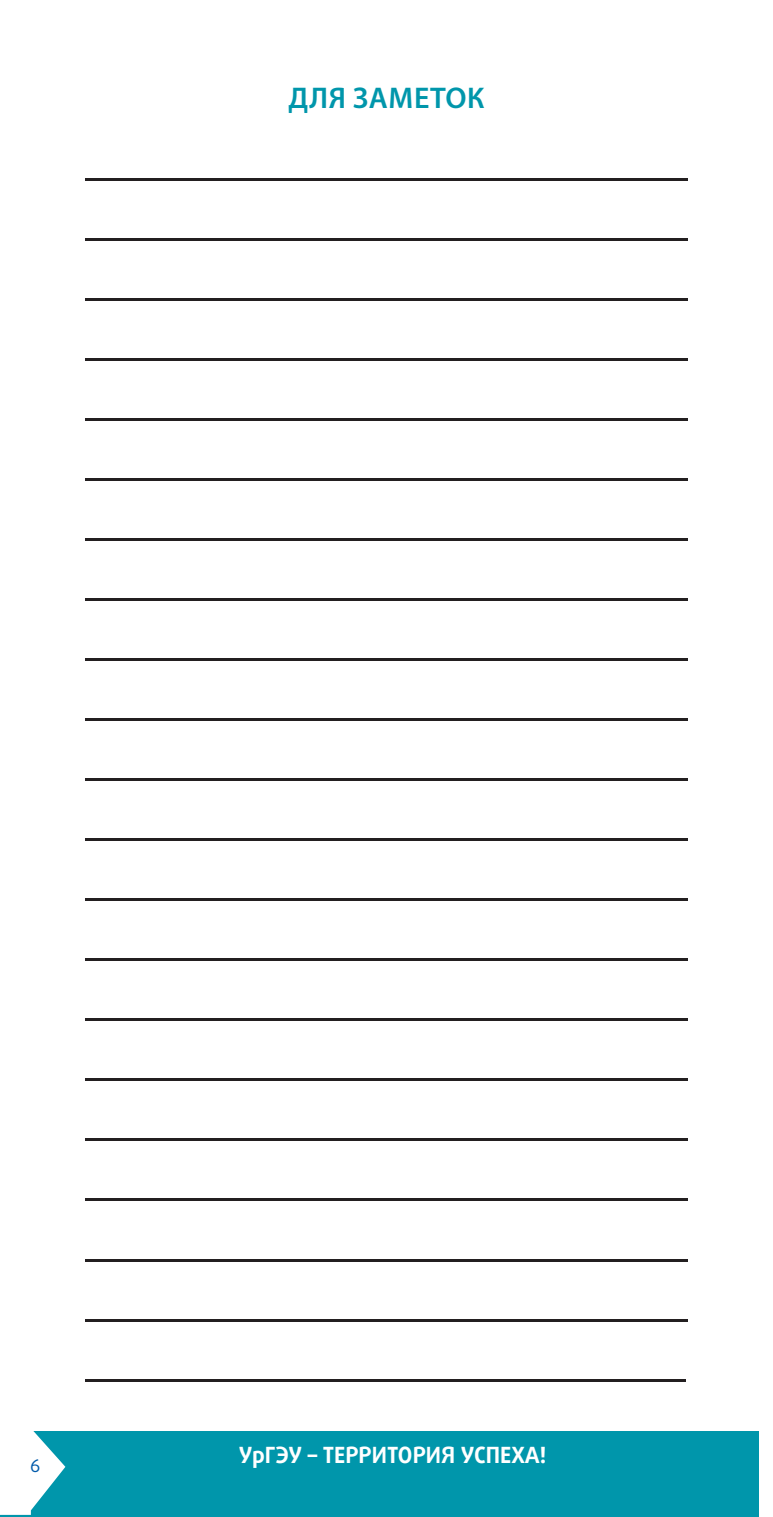
<style>
.page{position:relative;width:773px;height:1517px;background:#fff}
.page>*{position:absolute;margin:0;border:0;box-sizing:border-box;transform-origin:0 0}
.Paragraph_Style_2{font:50px/60px "Myriad Pro";color:#231f20;text-align:justify}
.t1{font:600 30px "Myriad Pro";letter-spacing:.02em;color:#0096ab}
.t2{font:700 22.5px "Daxline Cyr TF";color:#fff}
.t3{font:17.5px "Daxline Cyr TF";color:#015aaa}
</style>
<div class="page">
<div style="left:0;top:1431px;width:758px;height:86px;background:#0096ab"></div>
<svg style="left:0;top:1431px;width:65px;height:83px"></svg>
<p class="t3" style="left:30px;top:1455px;width:12px">6</p>
<p class="t1" style="left:288px;top:78px;width:161px">ДЛЯ ЗАМЕТОК</p>
<p class="Paragraph_Style_2" style="left:85px;top:127px;width:604px">________________________ ________________________ ________________________ ________________________ ________________________ ________________________ ________________________ ________________________ ________________________ ________________________ ________________________ ________________________ ________________________ ________________________ ________________________ ________________________ ________________________ ________________________ ________________________ ________________________ ________________________</p>
<p class="t2" style="left:239px;top:1441px;width:309px">УрГЭУ – ТЕРРИТОРИЯ УСПЕХА!</p>
</div>
